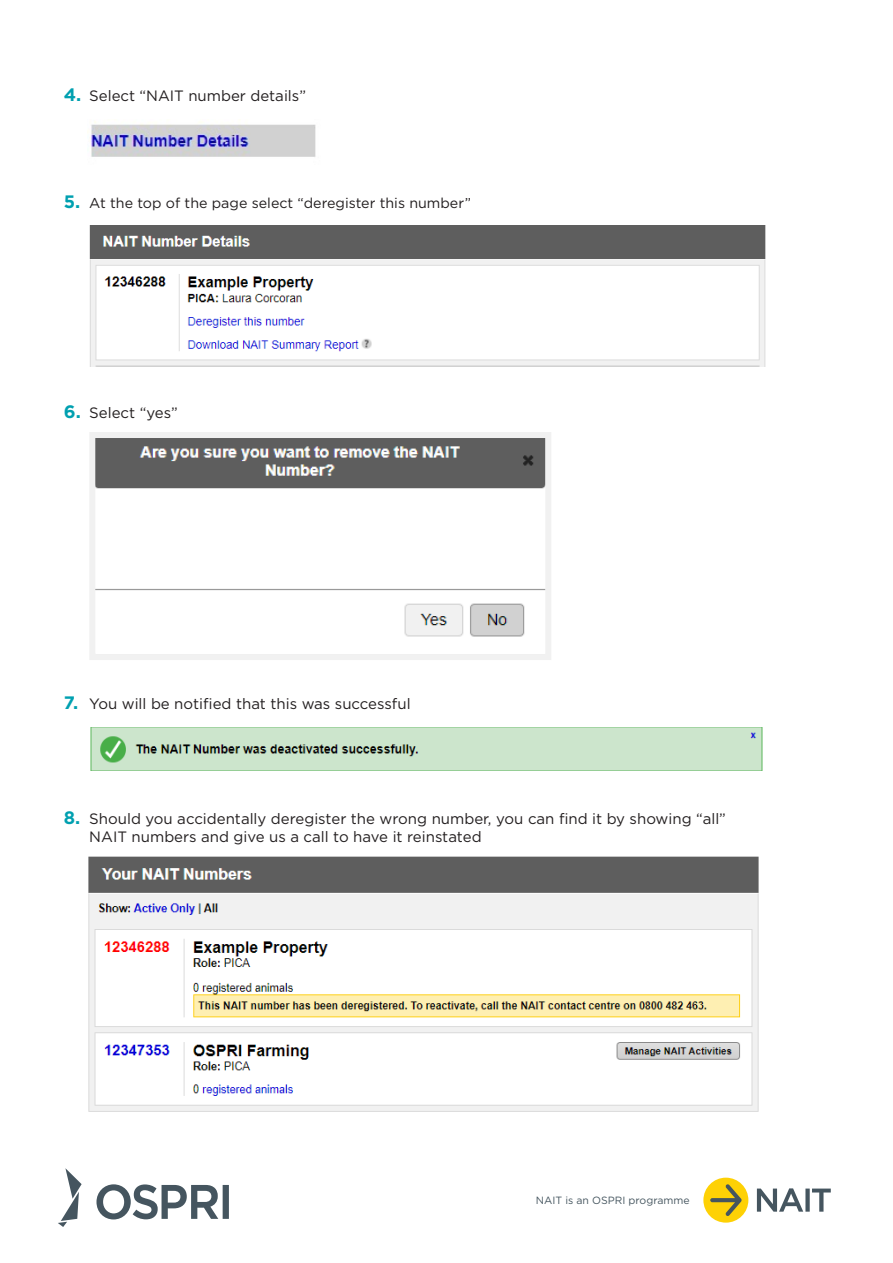
<style>
.page{position:relative;width:893px;height:1263px;background:#fff}
.page>*{position:absolute;margin:0;border:0;box-sizing:border-box;transform-origin:0 0}
.Paragraph_Style_1{font:15px/18px "Gotham";color:#231f20}
.Paragraph_Style_1-2{font:14.25px "Gotham";color:#231f20}
.t1{font:10.5px "Gotham";color:#45555f}
.s1{font-weight:700;font-size:18px;color:#00a0b0}
</style>
<div class="page">
<svg style="left:58px;top:1168px;width:171px;height:59px"></svg>
<div style="left:703px;top:1178px;width:45px;height:44px;background:#fed105;border-radius:50%"></div>
<svg style="left:710px;top:1184px;width:32px;height:32px"></svg>
<svg style="left:757px;top:1188px;width:74px;height:24px"></svg>
<img style="left:89px;top:225px;width:677px;height:141px">
<img style="left:96px;top:439px;width:448px;height:198px">
<div style="left:89px;top:432px;width:462px;height:228px;border:6px solid #f1f1f1"></div>
<img style="left:90px;top:727px;width:672px;height:44px">
<img style="left:88px;top:856px;width:671px;height:256px">
<img style="left:91px;top:121px;width:225px;height:36px">
<p class="Paragraph_Style_1" style="left:64px;top:86px;width:244px"><span class="s1">4.</span> Select “NAIT number details”</p>
<p class="Paragraph_Style_1-2" style="left:64px;top:195px;width:409px"><span class="s1">5.</span> At the top of the page select “deregister this number”</p>
<p class="Paragraph_Style_1" style="left:64px;top:403px;width:116px"><span class="s1">6.</span> Select “yes”</p>
<p class="Paragraph_Style_1" style="left:64px;top:694px;width:348px"><span class="s1">7.</span> You will be notified that this was successful</p>
<p class="Paragraph_Style_1" style="left:89px;top:809px;width:638px;text-indent:-26px"><span class="s1">8.</span> Should you accidentally deregister the wrong number, you can find it by showing “all”<br>NAIT numbers and give us a call to have it reinstated</p>
<p class="t1" style="left:536px;top:1194px;width:155px">NAIT is an OSPRI programme</p>
</div>
